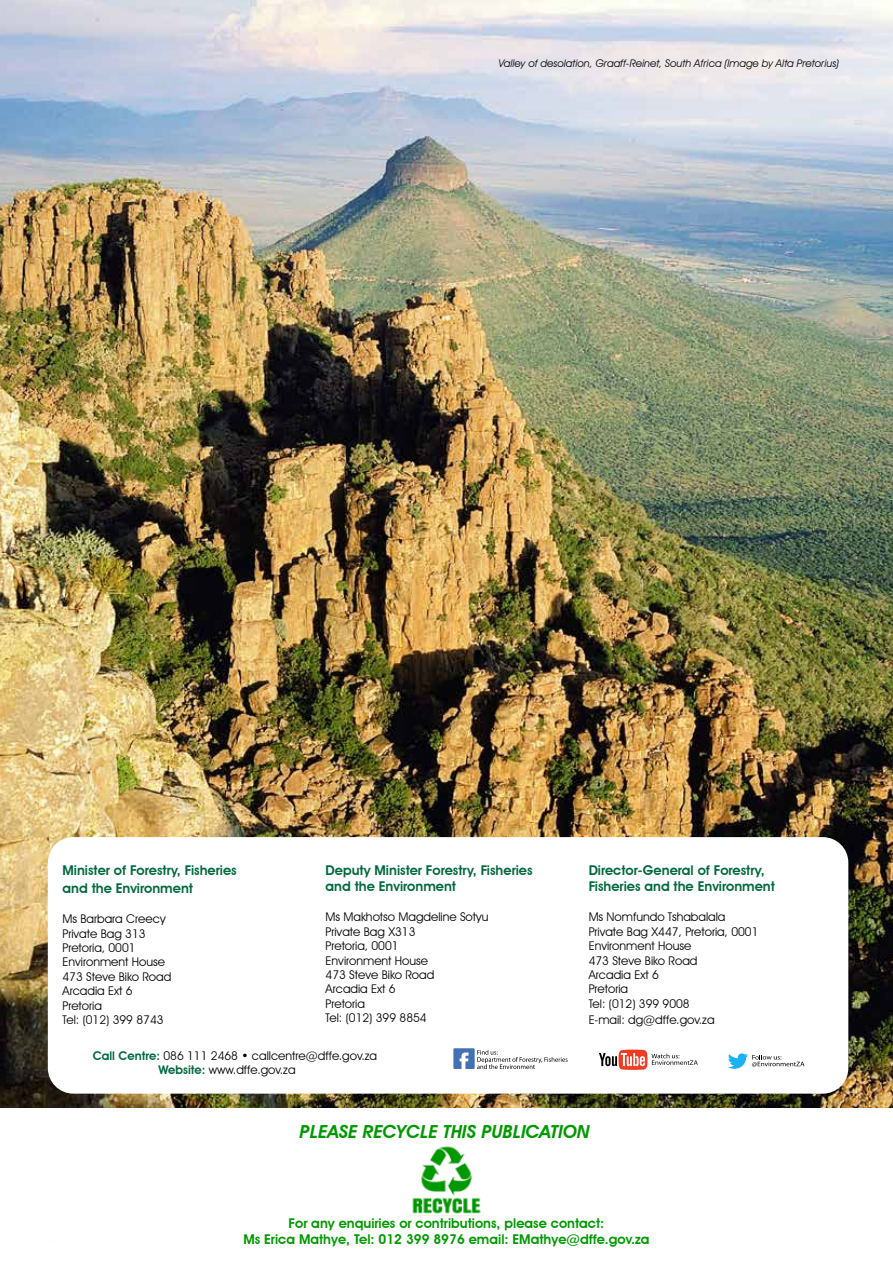
<style>
.page{position:relative;width:893px;height:1263px;background:#fff}
.page>*{position:absolute;margin:0;border:0;box-sizing:border-box;transform-origin:0 0}
.t1{font:italic 600 18px "Avant Garde IT Cby BT";color:#090}
.t2{font:600 13.5px/16.2px "Avant Garde IT Cby BT";color:#00693e}
.t3{font:600 13.5px/16.2px "Avant Garde IT Cby BT";color:#090;text-align:center}
.t4{font:12px/14.4px "Avant Garde IT Cby BT";color:#000}
.t5{font:italic 10.5px "Avant Garde IT Cby BT";color:#000}
.s1{font-weight:600;color:#00693e}
</style>
<div class="page">
<img style="left:0;top:0;width:893px;height:1107px">
<div style="left:48px;top:837px;width:800px;height:257px;background:#fff;border-radius:26px"></div>
<img style="left:412px;top:1146px;width:69px;height:68px">
<div style="left:453px;top:1048px;width:22px;height:21px;background:#4270b2"></div>
<svg style="left:460px;top:1052px;width:8px;height:17px"></svg>
<svg style="left:728px;top:1053px;width:76px;height:16px"></svg>
<svg style="left:599px;top:1049px;width:99px;height:21px"></svg>
<svg style="left:477px;top:1050px;width:91px;height:19px"></svg>
<p class="t5" style="left:499px;top:57px;width:342px">Valley of desolation, Graaff-Reinet, South Africa (Image by Alta Pretorius)</p>
<p class="t2" style="left:63px;top:861px;width:176px;line-height:18px">Minister of Forestry, Fisheries and the Environment</p>
<p class="t4" style="left:63px;top:912px;width:110px">Ms Barbara Creecy<br>Private Bag 313<br>Pretoria, 0001<br>Environment House<br>473 Steve Biko Road<br>Arcadia Ext 6<br>Pretoria<br>Tel: (012) 399 8743</p>
<p class="t2" style="left:326px;top:862px;width:208px">Deputy Minister Forestry, Fisheries and the Environment</p>
<p class="t4" style="left:326px;top:910px;width:164px">Ms Makhotso Magdeline Sotyu<br>Private Bag X313<br>Pretoria, 0001<br>Environment House<br>473 Steve Biko Road<br>Arcadia Ext 6<br>Pretoria<br>Tel: (012) 399 8854</p>
<p class="t2" style="left:589px;top:862px;width:188px">Director-General of Forestry,<br>Fisheries and the Environment</p>
<p class="t4" style="left:589px;top:910px;width:171px">Ms Nomfundo Tshabalala<br>Private Bag X447, Pretoria, 0001<br>Environment House<br>473 Steve Biko Road<br>Arcadia Ext 6<br>Pretoria<br>Tel: (012) 399 9008</p>
<p class="t4" style="left:589px;top:1012px;width:127px">E-mail: dg@dffe.gov.za</p>
<p class="t4" style="left:158px;top:1048px;width:220px;text-indent:-66px"><span class="s1">Call Centre:</span> 086 111 2468 • callcentre@dffe.gov.za<br><span class="s1">Website:</span> www.dffe.gov.za</p>
<h1 class="t1" style="left:300px;top:1120px;width:291px">PLEASE RECYCLE THIS PUBLICATION</h1>
<p class="t3" style="left:243px;top:1215px;width:408px">For any enquiries or contributions, please contact:<br>Ms Erica Mathye, Tel: 012 399 8976 email: EMathye@dffe.gov.za</p>
</div>
